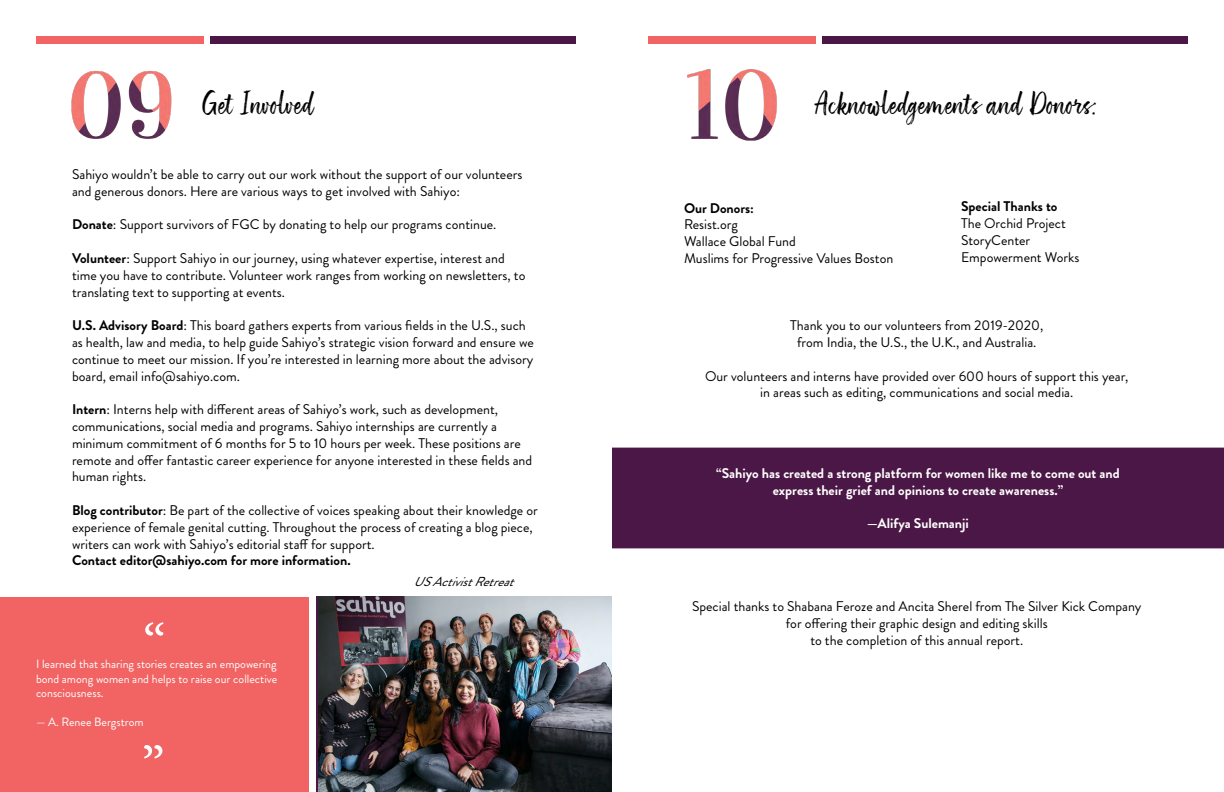
<style>
.page{position:relative;width:1224px;height:792px;background:#fff}
.page>*{position:absolute;margin:0;border:0;box-sizing:border-box;transform-origin:0 0}
.t1{font:58px/122.4px "Minion Pro";color:#fff}
.t2{font:28px "ATS Script";color:#000}
.t3{font:14px/16.8px "Brandon Grotesque";color:#000}
.t4{font:700 14px/16.8px "Brandon Grotesque";color:#fff;text-align:center}
.t5{font:700 14px "Brandon Grotesque";color:#000}
.t6{font:italic 13px "Brandon Grotesque";color:#000}
.t7{font:12px/14.4px "Brandon Grotesque";color:#fff;text-align:justify}
.s1{font-weight:700}
</style>
<div class="page">
<div style="left:36px;top:36px;width:168px;height:7px;background:#f16463"></div>
<div style="left:210px;top:36px;width:366px;height:7px;background:#4b1746"></div>
<img style="left:71px;top:71px;width:101px;height:68px">
<div style="left:0;top:598px;width:308px;height:194px;background:#f16463"></div>
<img style="left:318px;top:596px;width:294px;height:195px">
<div style="left:648px;top:36px;width:168px;height:7px;background:#f16463"></div>
<div style="left:822px;top:36px;width:366px;height:7px;background:#4b1746"></div>
<img style="left:686px;top:69px;width:91px;height:72px">
<div style="left:612px;top:448px;width:611px;height:100px;background:#4b1746"></div>
<h2 class="t2" style="left:200px;top:88px;width:115px">Get Involved</h2>
<p class="t3" style="left:72px;top:166px;width:452px">Sahiyo wouldn’t be able to carry out our work without the support of our volunteers and generous donors. Here are various ways to get involved with Sahiyo:</p>
<p class="t3" style="left:72px;top:216px;width:426px"><span class="s1">Donate</span>: Support survivors of FGC by donating to help our programs continue.</p>
<p class="t3" style="left:72px;top:250px;width:455px"><span class="s1">Volunteer</span>: Support Sahiyo in our journey, using whatever expertise, interest and time you have to contribute. Volunteer work ranges from working on newsletters, to translating text to supporting at events.</p>
<p class="t3" style="left:72px;top:317px;width:463px"><span class="s1">U.S. Advisory Board</span>: This board gathers experts from various fields in the U.S., such as health, law and media, to help guide Sahiyo’s strategic vision forward and ensure we continue to meet our mission. If you’re interested in learning more about the advisory board, email info@sahiyo.com.</p>
<p class="t3" style="left:72px;top:401px;width:462px"><span class="s1">Intern</span>: Interns help with different areas of Sahiyo’s work, such as development, communications, social media and programs. Sahiyo internships are currently a minimum commitment of 6 months for 5 to 10 hours per week. These positions are remote and offer fantastic career experience for anyone interested in these fields and human rights.</p>
<p class="t3" style="left:72px;top:502px;width:467px"><span class="s1">Blog contributor</span>: Be part of the collective of voices speaking about their knowledge or experience of female genital cutting. Throughout the process of creating a blog piece, writers can work with Sahiyo’s editorial staff for support.</p>
<p class="t5" style="left:72px;top:551px;width:280px">Contact editor@sahiyo.com for more information.</p>
<h1 class="t1" style="left:142px;top:584px;width:26px">“ ”</h1>
<p class="t7" style="left:36px;top:657px;width:243px">I learned that sharing stories creates an empowering bond among women and helps to raise our collective consciousness.</p>
<p class="t7" style="left:36px;top:715px;width:109px">— A. Renee Bergstrom</p>
<p class="t6" style="left:413px;top:573px;width:110px">USActivistRetreat</p>
<h2 class="t2" style="left:812px;top:88px;width:287px">Acknowledgements and Donors:</h2>
<p class="t5" style="left:684px;top:198px;width:72px">Our Donors:</p>
<p class="t3" style="left:684px;top:216px;width:211px">Resist.org<br>Wallace Global Fund<br>Muslims for Progressive Values Boston</p>
<p class="t5" style="left:961px;top:197px;width:98px">Special Thanks to</p>
<p class="t3" style="left:961px;top:215px;width:120px">The Orchid Project<br>StoryCenter<br>Empowerment Works</p>
<p class="t3" style="left:790px;top:317px;width:255px;text-align:center">Thank you to our volunteers from 2019-2020, from India, the U.S., the U.K., and Australia.</p>
<p class="t3" style="left:705px;top:368px;width:425px;text-align:center">Our volunteers and interns have provided over 600 hours of support this year, in areas such as editing, communications and social media.</p>
<p class="t4" style="left:716px;top:465px;width:405px">“Sahiyo has created a strong platform for women like me to come out and express their grief and opinions to create awareness.”</p>
<p class="t4" style="left:867px;top:515px;width:103px">—Alifya Sulemanji</p>
<p class="t3" style="left:692px;top:598px;width:451px;text-align:center">Special thanks to Shabana Feroze and Ancita Sherel from The Silver Kick Company for offering their graphic design and editing skills<br>to the completion of this annual report.</p>
</div>
